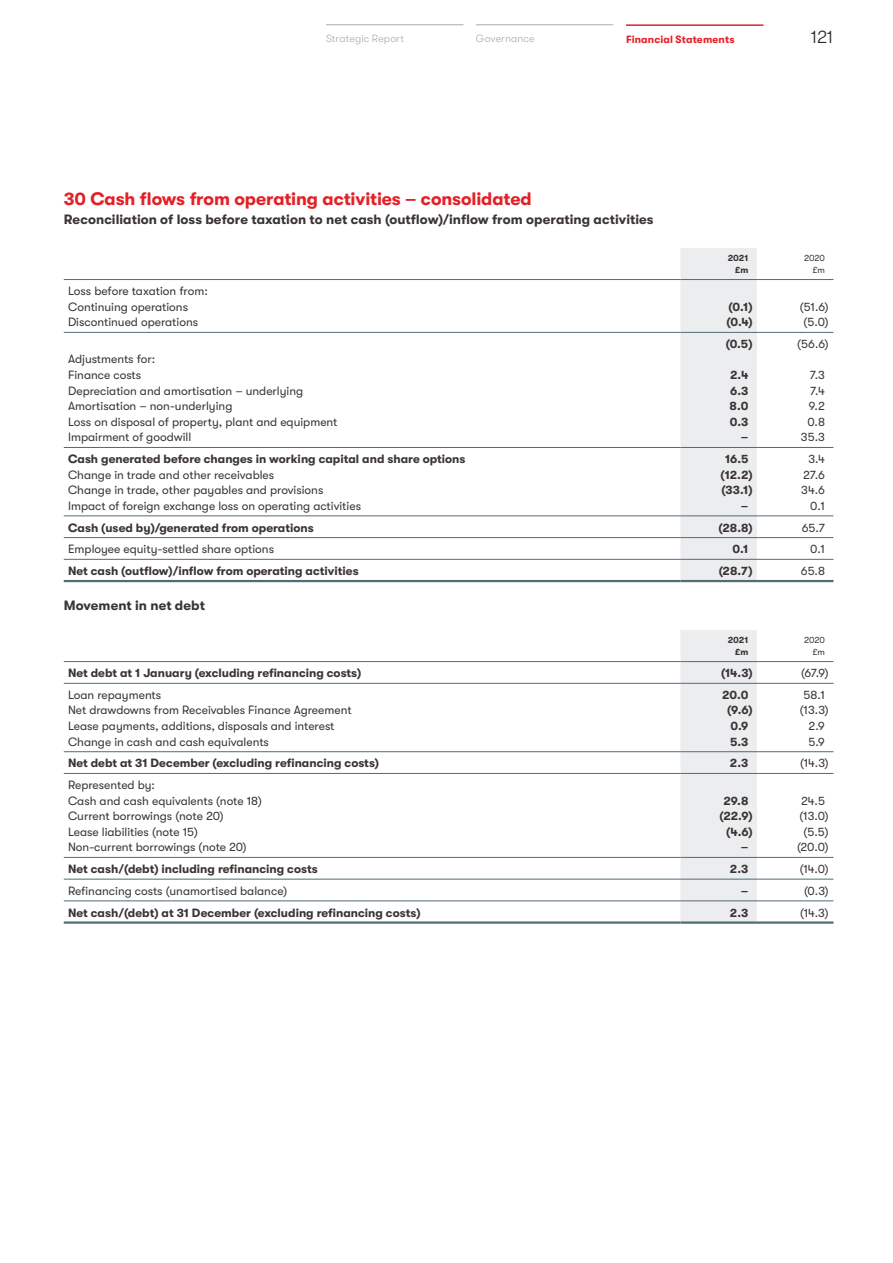
<style>
.page{position:relative;width:893px;height:1263px;background:#fff}
.page>*{position:absolute;margin:0;border:0;box-sizing:border-box;transform-origin:0 0}
.t1{font:700 18px "GT Walsheim";letter-spacing:-.005em;color:#e42027}
.t2{font:300 18px "GT Walsheim";color:#2b2526}
.t3{font:700 13.5px "GT Walsheim";letter-spacing:.005em;color:#3b3435}
.t4{font:12px/15.6px "GT Walsheim";color:#3b3435}
.t5{font:700 12px "GT Walsheim";color:#3b3435}
.t6{font:300 10.5px "GT Walsheim";letter-spacing:.01em;color:#a4acb4}
.t7{font:700 10.5px "GT Walsheim";letter-spacing:.01em;color:#e42027}
.t8{font:700 9px/12px "GT Walsheim";color:#3b3435;text-align:right}
.t9{font:9px/12px "GT Walsheim";letter-spacing:-.015em;color:#3b3435;text-align:right}
</style>
<div class="page">
<div style="left:680px;top:248px;width:77px;height:332px;background:#ebedef"></div>
<hr style="left:64px;top:332px;width:616px;height:1px;background:#536a77">
<hr style="left:680px;top:332px;width:77px;height:1px;background:#536a77">
<hr style="left:757px;top:332px;width:76px;height:1px;background:#536a77">
<hr style="left:64px;top:447px;width:616px;height:1px;background:#536a77">
<hr style="left:680px;top:447px;width:77px;height:1px;background:#536a77">
<hr style="left:757px;top:447px;width:76px;height:1px;background:#536a77">
<hr style="left:64px;top:515px;width:616px;height:1px;background:#536a77">
<hr style="left:680px;top:515px;width:77px;height:1px;background:#536a77">
<hr style="left:757px;top:515px;width:76px;height:1px;background:#536a77">
<hr style="left:64px;top:537px;width:616px;height:1px;background:#536a77">
<hr style="left:680px;top:537px;width:77px;height:1px;background:#536a77">
<hr style="left:757px;top:537px;width:76px;height:1px;background:#536a77">
<hr style="left:64px;top:559px;width:616px;height:1px;background:#536a77">
<hr style="left:680px;top:559px;width:77px;height:1px;background:#536a77">
<hr style="left:757px;top:559px;width:76px;height:1px;background:#536a77">
<hr style="left:64px;top:580px;width:616px;height:2px;background:#536a77">
<hr style="left:680px;top:580px;width:77px;height:2px;background:#536a77">
<hr style="left:757px;top:580px;width:76px;height:2px;background:#536a77">
<hr style="left:64px;top:279px;width:616px;height:1px;background:#536a77">
<hr style="left:680px;top:279px;width:77px;height:1px;background:#536a77">
<hr style="left:757px;top:279px;width:76px;height:1px;background:#536a77">
<div style="left:680px;top:630px;width:77px;height:291px;background:#ebedef"></div>
<hr style="left:64px;top:683px;width:616px;height:1px;background:#536a77">
<hr style="left:680px;top:683px;width:77px;height:1px;background:#536a77">
<hr style="left:757px;top:683px;width:76px;height:1px;background:#536a77">
<hr style="left:64px;top:751px;width:616px;height:1px;background:#536a77">
<hr style="left:680px;top:751px;width:77px;height:1px;background:#536a77">
<hr style="left:757px;top:751px;width:76px;height:1px;background:#536a77">
<hr style="left:64px;top:773px;width:616px;height:1px;background:#536a77">
<hr style="left:680px;top:773px;width:77px;height:1px;background:#536a77">
<hr style="left:757px;top:773px;width:76px;height:1px;background:#536a77">
<hr style="left:64px;top:857px;width:616px;height:1px;background:#536a77">
<hr style="left:680px;top:857px;width:77px;height:1px;background:#536a77">
<hr style="left:757px;top:857px;width:76px;height:1px;background:#536a77">
<hr style="left:64px;top:879px;width:616px;height:1px;background:#536a77">
<hr style="left:680px;top:879px;width:77px;height:1px;background:#536a77">
<hr style="left:757px;top:879px;width:76px;height:1px;background:#536a77">
<hr style="left:64px;top:900px;width:616px;height:1px;background:#536a77">
<hr style="left:680px;top:900px;width:77px;height:1px;background:#536a77">
<hr style="left:757px;top:900px;width:76px;height:1px;background:#536a77">
<hr style="left:64px;top:921px;width:616px;height:3px;background:#536a77">
<hr style="left:680px;top:921px;width:77px;height:3px;background:#536a77">
<hr style="left:757px;top:921px;width:76px;height:3px;background:#536a77">
<hr style="left:680px;top:661px;width:77px;height:1px;background:#536a77">
<hr style="left:64px;top:661px;width:616px;height:1px;background:#536a77">
<hr style="left:757px;top:661px;width:76px;height:1px;background:#536a77">
<hr style="left:326px;top:24px;width:137px;height:1px;background:#a4acb4">
<hr style="left:626px;top:24px;width:137px;height:2px;background:#e42027">
<hr style="left:476px;top:24px;width:137px;height:1px;background:#a4acb4">
<p class="t6" style="left:326px;top:33px;width:80px">Strategic Report</p>
<p class="t6" style="left:476px;top:33px;width:60px">Governance</p>
<p class="t7" style="left:626px;top:33px;width:110px">Financial Statements</p>
<h1 class="t2" style="left:811px;top:26px;width:24px">121</h1>
<h1 class="t1" style="left:64px;top:189px;width:469px">30 Cash flows from operating activities – consolidated</h1>
<p class="t3" style="left:64px;top:212px;width:591px">Reconciliation of loss before taxation to net cash (outflow)/inflow from operating activities</p>
<p class="t4" style="left:68px;top:283px;width:141px">Loss before taxation from:<br>Continuing operations</p>
<p class="t8" style="left:728px;top:252px;width:22px">2021 £m</p>
<p class="t9" style="left:804px;top:252px;width:22px">2020 £m</p>
<p class="t5" style="left:728px;top:300px;width:26px">(0.1)</p>
<p class="t4" style="left:800px;top:299px;width:30px">(51.6)</p>
<p class="t4" style="left:68px;top:315px;width:132px">Discontinued operations</p>
<p class="t5" style="left:726px;top:316px;width:28px">(0.4)</p>
<p class="t4" style="left:804px;top:315px;width:27px">(5.0)</p>
<p class="t5" style="left:726px;top:337px;width:28px">(0.5)</p>
<p class="t4" style="left:797px;top:336px;width:33px">(56.6)</p>
<p class="t4" style="left:68px;top:352px;width:89px">Adjustments for:<br>Finance costs</p>
<p class="t5" style="left:730px;top:368px;width:20px">2.4</p>
<p class="t4" style="left:810px;top:367px;width:17px">7.3</p>
<p class="t4" style="left:68px;top:383px;width:237px">Depreciation and amortisation – underlying</p>
<p class="t5" style="left:730px;top:384px;width:20px">6.3</p>
<p class="t4" style="left:810px;top:383px;width:16px">7.4</p>
<p class="t4" style="left:68px;top:398px;width:166px">Amortisation – non-underlying</p>
<p class="t5" style="left:730px;top:399px;width:20px">8.0</p>
<p class="t4" style="left:809px;top:398px;width:18px">9.2</p>
<p class="t4" style="left:68px;top:414px;width:271px">Loss on disposal of property, plant and equipment</p>
<p class="t5" style="left:730px;top:415px;width:20px">0.3</p>
<p class="t4" style="left:807px;top:414px;width:19px">0.8</p>
<p class="t4" style="left:68px;top:430px;width:125px">Impairment of goodwill</p>
<p class="t5" style="left:741px;top:431px;width:9px">–</p>
<p class="t4" style="left:801px;top:430px;width:25px">35.3</p>
<p class="t5" style="left:68px;top:452px;width:399px">Cash generated before changes in working capital and share options</p>
<p class="t5" style="left:725px;top:452px;width:25px">16.5</p>
<p class="t4" style="left:808px;top:451px;width:18px">3.4</p>
<p class="t4" style="left:68px;top:467px;width:208px">Change in trade and other receivables</p>
<p class="t5" style="left:721px;top:468px;width:33px">(12.2)</p>
<p class="t4" style="left:803px;top:467px;width:23px">27.6</p>
<p class="t4" style="left:68px;top:482px;width:257px">Change in trade, other payables and provisions</p>
<p class="t5" style="left:721px;top:483px;width:33px">(33.1)</p>
<p class="t4" style="left:801px;top:482px;width:25px">34.6</p>
<p class="t4" style="left:68px;top:498px;width:295px">Impact of foreign exchange loss on operating activities</p>
<p class="t5" style="left:741px;top:499px;width:9px">–</p>
<p class="t4" style="left:810px;top:498px;width:16px">0.1</p>
<p class="t5" style="left:68px;top:521px;width:247px">Cash (used by)/generated from operations</p>
<p class="t5" style="left:719px;top:521px;width:36px">(28.8)</p>
<p class="t4" style="left:802px;top:520px;width:25px">65.7</p>
<p class="t4" style="left:68px;top:541px;width:208px">Employee equity-settled share options</p>
<p class="t5" style="left:732px;top:542px;width:17px">0.1</p>
<p class="t4" style="left:810px;top:541px;width:16px">0.1</p>
<p class="t5" style="left:68px;top:564px;width:292px">Net cash (outflow)/inflow from operating activities</p>
<p class="t5" style="left:719px;top:564px;width:35px">(28.7)</p>
<p class="t4" style="left:801px;top:563px;width:26px">65.8</p>
<p class="t3" style="left:64px;top:598px;width:143px">Movement in net debt</p>
<p class="t8" style="left:728px;top:634px;width:22px">2021 £m</p>
<p class="t9" style="left:804px;top:634px;width:22px">2020 £m</p>
<p class="t5" style="left:68px;top:666px;width:295px">Net debt at 1 January (excluding refinancing costs)</p>
<p class="t5" style="left:721px;top:666px;width:33px">(14.3)</p>
<p class="t4" style="left:801px;top:665px;width:29px">(67.9)</p>
<p class="t4" style="left:68px;top:687px;width:95px">Loan repayments</p>
<p class="t5" style="left:722px;top:688px;width:28px">20.0</p>
<p class="t4" style="left:803px;top:687px;width:23px">58.1</p>
<p class="t4" style="left:68px;top:703px;width:285px">Net drawdowns from Receivables Finance Agreement</p>
<p class="t5" style="left:727px;top:703px;width:27px">(9.6)</p>
<p class="t4" style="left:800px;top:703px;width:30px">(13.3)</p>
<p class="t4" style="left:68px;top:718px;width:268px">Lease payments, additions, disposals and interest</p>
<p class="t5" style="left:730px;top:719px;width:19px">0.9</p>
<p class="t4" style="left:809px;top:718px;width:18px">2.9</p>
<p class="t4" style="left:68px;top:734px;width:202px">Change in cash and cash equivalents</p>
<p class="t5" style="left:730px;top:735px;width:20px">5.3</p>
<p class="t4" style="left:808px;top:734px;width:18px">5.9</p>
<p class="t5" style="left:68px;top:757px;width:313px">Net debt at 31 December (excluding refinancing costs)</p>
<p class="t5" style="left:730px;top:757px;width:20px">2.3</p>
<p class="t4" style="left:800px;top:756px;width:30px">(14.3)</p>
<p class="t4" style="left:68px;top:777px;width:195px">Represented by:<br>Cash and cash equivalents (note 18)</p>
<p class="t5" style="left:723px;top:794px;width:26px">29.8</p>
<p class="t4" style="left:801px;top:793px;width:25px">24.5</p>
<p class="t4" style="left:68px;top:808px;width:157px">Current borrowings (note 20)</p>
<p class="t5" style="left:719px;top:809px;width:35px">(22.9)</p>
<p class="t4" style="left:800px;top:808px;width:31px">(13.0)</p>
<p class="t4" style="left:68px;top:824px;width:131px">Lease liabilities (note 15)</p>
<p class="t5" style="left:726px;top:825px;width:28px">(4.6)</p>
<p class="t4" style="left:804px;top:824px;width:27px">(5.5)</p>
<p class="t4" style="left:68px;top:839px;width:180px">Non-current borrowings (note 20)</p>
<p class="t5" style="left:741px;top:840px;width:9px">–</p>
<p class="t4" style="left:797px;top:839px;width:33px">(20.0)</p>
<p class="t5" style="left:68px;top:862px;width:251px">Net cash/(debt) including refinancing costs</p>
<p class="t5" style="left:730px;top:862px;width:20px">2.3</p>
<p class="t4" style="left:800px;top:861px;width:31px">(14.0)</p>
<p class="t4" style="left:68px;top:883px;width:221px">Refinancing costs (unamortised balance)</p>
<p class="t5" style="left:741px;top:884px;width:9px">–</p>
<p class="t4" style="left:804px;top:883px;width:26px">(0.3)</p>
<p class="t5" style="left:68px;top:906px;width:354px">Net cash/(debt) at 31 December (excluding refinancing costs)</p>
<p class="t5" style="left:730px;top:906px;width:20px">2.3</p>
<p class="t4" style="left:800px;top:905px;width:30px">(14.3)</p>
</div>
